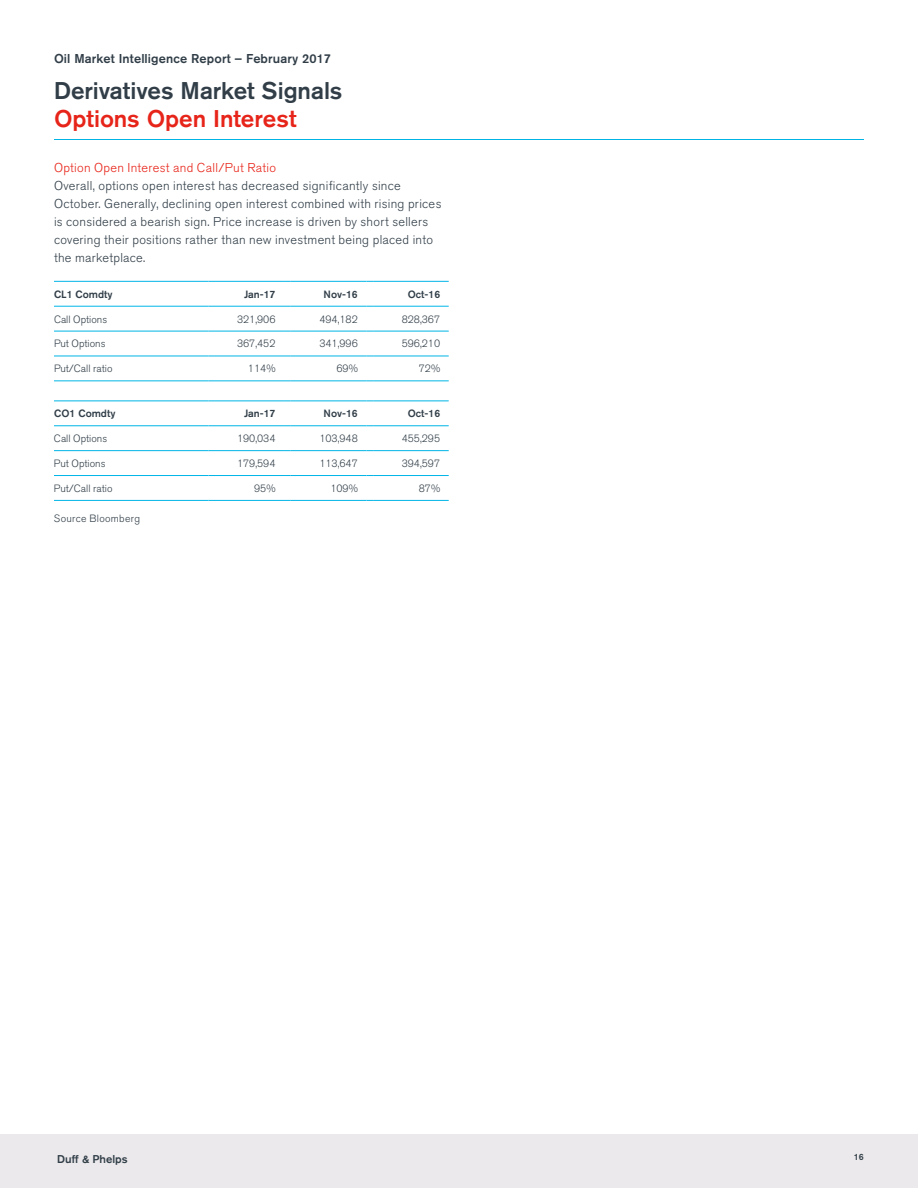
<style>
.page{position:relative;width:918px;height:1188px;background:#fff}
.page>*{position:absolute;margin:0;border:0;box-sizing:border-box;transform-origin:0 0}
.t1{font:500 24px "Akzidenz Grotesk BQ";letter-spacing:-.005em;color:#313e48}
.t2{font:500 24px "Akzidenz Grotesk BQ";color:#e72419}
.Body_Text{font:300 12.75px/18px "Akzidenz Grotesk BQ";letter-spacing:.02em;color:#313e48}
.t3{font:500 12.75px "Akzidenz Grotesk BQ";letter-spacing:.01em;color:#313e48}
.Body_Subheads{font:300 12.75px "Akzidenz Grotesk BQ";letter-spacing:.02em;color:#e72419}
.t4{font:500 11.25px "Akzidenz Grotesk BQ";color:#313e48}
.Table{font:300 10.5px "Akzidenz Grotesk BQ";color:#313e48}
.Table-2{font:500 10.5px "Akzidenz Grotesk BQ";color:#313e48}
.Footnote{font:300 10.5px "Akzidenz Grotesk BQ";letter-spacing:.03em;color:#313e48}
.t5{font:500 9px "Akzidenz Grotesk BQ";color:#313e48}
</style>
<div class="page">
<div style="left:0;top:1134px;width:918px;height:54px;background:#ebe9eb"></div>
<hr style="left:54px;top:139px;width:810px;height:1px;background:#00b5e6">
<hr style="left:54px;top:281px;width:154px;height:1px;background:#00b5e6">
<hr style="left:208px;top:281px;width:76px;height:1px;background:#00b5e6">
<hr style="left:291px;top:281px;width:75px;height:1px;background:#00b5e6">
<hr style="left:373px;top:281px;width:76px;height:1px;background:#00b5e6">
<hr style="left:54px;top:306px;width:154px;height:1px;background:#00b5e6">
<hr style="left:208px;top:306px;width:76px;height:1px;background:#00b5e6">
<hr style="left:291px;top:306px;width:75px;height:1px;background:#00b5e6">
<hr style="left:373px;top:306px;width:76px;height:1px;background:#00b5e6">
<hr style="left:54px;top:381px;width:154px;height:1px;background:#00b5e6">
<hr style="left:208px;top:381px;width:76px;height:1px;background:#00b5e6">
<hr style="left:291px;top:381px;width:75px;height:1px;background:#00b5e6">
<hr style="left:373px;top:381px;width:76px;height:1px;background:#00b5e6">
<hr style="left:54px;top:331px;width:154px;height:1px;background:#00b5e6">
<hr style="left:208px;top:331px;width:76px;height:1px;background:#00b5e6">
<hr style="left:291px;top:331px;width:75px;height:1px;background:#00b5e6">
<hr style="left:373px;top:331px;width:76px;height:1px;background:#00b5e6">
<hr style="left:54px;top:356px;width:154px;height:1px;background:#00b5e6">
<hr style="left:208px;top:356px;width:76px;height:1px;background:#00b5e6">
<hr style="left:291px;top:356px;width:75px;height:1px;background:#00b5e6">
<hr style="left:373px;top:356px;width:76px;height:1px;background:#00b5e6">
<hr style="left:54px;top:401px;width:154px;height:1px;background:#00b5e6">
<hr style="left:208px;top:401px;width:76px;height:1px;background:#00b5e6">
<hr style="left:291px;top:401px;width:75px;height:1px;background:#00b5e6">
<hr style="left:373px;top:401px;width:76px;height:1px;background:#00b5e6">
<hr style="left:54px;top:426px;width:154px;height:1px;background:#00b5e6">
<hr style="left:208px;top:426px;width:76px;height:1px;background:#00b5e6">
<hr style="left:291px;top:426px;width:75px;height:1px;background:#00b5e6">
<hr style="left:373px;top:426px;width:76px;height:1px;background:#00b5e6">
<hr style="left:54px;top:450px;width:154px;height:1px;background:#00b5e6">
<hr style="left:208px;top:450px;width:76px;height:1px;background:#00b5e6">
<hr style="left:291px;top:450px;width:75px;height:1px;background:#00b5e6">
<hr style="left:373px;top:450px;width:76px;height:1px;background:#00b5e6">
<hr style="left:54px;top:475px;width:154px;height:1px;background:#00b5e6">
<hr style="left:208px;top:475px;width:76px;height:1px;background:#00b5e6">
<hr style="left:291px;top:475px;width:75px;height:1px;background:#00b5e6">
<hr style="left:373px;top:475px;width:76px;height:1px;background:#00b5e6">
<hr style="left:54px;top:500px;width:154px;height:1px;background:#00b5e6">
<hr style="left:208px;top:500px;width:76px;height:1px;background:#00b5e6">
<hr style="left:291px;top:500px;width:75px;height:1px;background:#00b5e6">
<hr style="left:373px;top:500px;width:76px;height:1px;background:#00b5e6">
<p class="t3" style="left:54px;top:51px;width:279px">Oil Market Intelligence Report – February 2017</p>
<p class="t1" style="left:54px;top:76px;width:290px">Derivatives Market Signals</p>
<p class="t2" style="left:54px;top:104px;width:244px">Options Open Interest</p>
<p class="Body_Subheads" style="left:54px;top:160px;width:224px">Option Open Interest and Call/Put Ratio</p>
<p class="Body_Text" style="left:54px;top:176px;width:389px">Overall, options open interest has decreased significantly since October. Generally, declining open interest combined with rising prices is considered a bearish sign. Price increase is driven by short sellers covering their positions rather than new investment being placed into the marketplace.</p>
<p class="Table-2" style="left:54px;top:288px;width:60px">CL1 Comdty</p>
<p class="Table-2" style="left:244px;top:288px;width:33px">Jan-17</p>
<p class="Table-2" style="left:324px;top:288px;width:36px">Nov-16</p>
<p class="Table-2" style="left:408px;top:288px;width:34px">Oct-16</p>
<p class="Table" style="left:54px;top:313px;width:55px">Call Options</p>
<p class="Table" style="left:237px;top:313px;width:40px">321,906</p>
<p class="Table" style="left:319px;top:313px;width:40px">494,182</p>
<p class="Table" style="left:402px;top:313px;width:40px">828,367</p>
<p class="Table" style="left:54px;top:338px;width:53px">Put Options</p>
<p class="Table" style="left:237px;top:338px;width:40px">367,452</p>
<p class="Table" style="left:319px;top:338px;width:40px">341,996</p>
<p class="Table" style="left:402px;top:338px;width:40px">596,210</p>
<p class="Table" style="left:54px;top:363px;width:60px">Put/Call ratio</p>
<p class="Table" style="left:248px;top:363px;width:29px">114%</p>
<p class="Table" style="left:336px;top:363px;width:23px">69%</p>
<p class="Table" style="left:419px;top:363px;width:23px">72%</p>
<p class="Table-2" style="left:54px;top:407px;width:63px">CO1 Comdty</p>
<p class="Table-2" style="left:244px;top:407px;width:33px">Jan-17</p>
<p class="Table-2" style="left:324px;top:407px;width:36px">Nov-16</p>
<p class="Table-2" style="left:408px;top:407px;width:34px">Oct-16</p>
<p class="Table" style="left:54px;top:433px;width:55px">Call Options</p>
<p class="Table" style="left:237px;top:433px;width:40px">190,034</p>
<p class="Table" style="left:319px;top:433px;width:40px">103,948</p>
<p class="Table" style="left:402px;top:433px;width:40px">455,295</p>
<p class="Table" style="left:54px;top:458px;width:53px">Put Options</p>
<p class="Table" style="left:237px;top:458px;width:40px">179,594</p>
<p class="Table" style="left:319px;top:458px;width:40px">113,647</p>
<p class="Table" style="left:402px;top:458px;width:40px">394,597</p>
<p class="Table" style="left:54px;top:482px;width:60px">Put/Call ratio</p>
<p class="Table" style="left:254px;top:482px;width:23px">95%</p>
<p class="Table" style="left:330px;top:482px;width:29px">109%</p>
<p class="Table" style="left:419px;top:482px;width:23px">87%</p>
<p class="Footnote" style="left:54px;top:512px;width:88px">Source Bloomberg</p>
<p class="t4" style="left:57px;top:1152px;width:72px">Duff &amp; Phelps</p>
<p class="t5" style="left:854px;top:1151px;width:12px">16</p>
</div>
